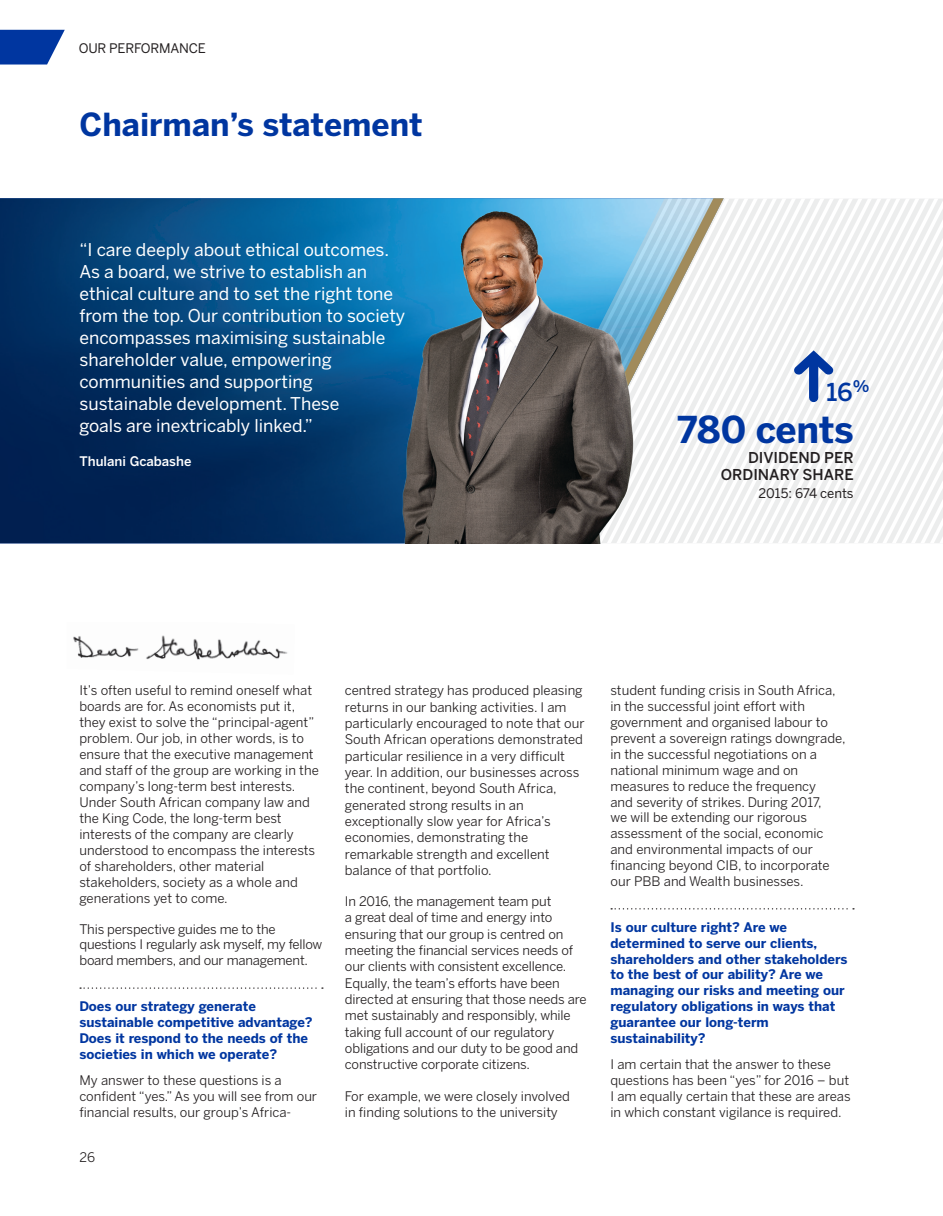
<style>
.page{position:relative;width:943px;height:1216px;background:#fff}
.page>*{position:absolute;margin:0;border:0;box-sizing:border-box;transform-origin:0 0}
.t1{font:700 36.75px "Benton Sans";letter-spacing:-.01em;color:#0036a0}
.t2{font:700 31.5px "Benton Sans";color:#0036a0}
.t3{font:500 24.5px "Benton Sans";color:#0036a0}
.t4{font:17.5px/21.9px "Benton Sans";color:#fff}
.t5{font:500 14.88px/17.5px "Benton Sans";color:#231f20;text-align:right}
.t6{font:13.12px/15.9px "Benton Sans";color:#231f20}
.t7{font:700 13.12px/15.9px "Benton Sans";color:#0036a0}
.t8{font:13.12px "Benton Sans";letter-spacing:-.015em;color:#231f20}
.t9{font:500 13.12px "Benton Sans";color:#fff}
</style>
<div class="page">
<img style="left:0;top:198px;width:359px;height:345px">
<svg style="left:723px;top:198px;width:70px;height:345px"></svg>
<img style="left:73px;top:635px;width:215px;height:25px">
<svg style="left:80px;top:987px;width:243px;height:1px"></svg>
<svg style="left:611px;top:908px;width:243px;height:1px"></svg>
<svg style="left:0;top:30px;width:65px;height:34px;background:#2351ad"></svg>
<svg style="left:664px;top:198px;width:59px;height:345px;fill:#eceded"></svg>
<img style="left:359px;top:198px;width:305px;height:345px">
<svg style="left:793px;top:199px;width:150px;height:344px"></svg>
<div style="left:809px;top:360px;width:9px;height:37px;background:#0036a0"></div>
<p class="t8" style="left:79px;top:40px;width:129px">OUR PERFORMANCE</p>
<h2 class="t2" style="left:79px;top:105px;width:345px">Chairman’s statement</h2>
<p class="t4" style="left:79px;top:239px;width:327px">“I care deeply about ethical outcomes.<br>As a board, we strive to establish an ethical culture and to set the right tone from the top. Our contribution to society encompasses maximising sustainable shareholder value, empowering communities and supporting sustainable development. These<br>goals are inextricably linked.”</p>
<p class="t9" style="left:79px;top:453px;width:113px">Thulani Gcabashe</p>
<h3 class="t3" style="left:826px;top:377px;width:45px">16<sup>%</sup></h3>
<h1 class="t1" style="left:677px;top:407px;width:177px">780 cents</h1>
<p class="t5" style="left:721px;top:448px;width:134px">DIVIDEND PER<br>ORDINARY SHARE</p>
<p class="t8" style="left:758px;top:485px;width:96px">2015: 674 cents</p>
<p class="t6" style="left:79px;top:682px;width:241px">It’s often useful to remind oneself what boards are for. As economists put it, they exist to solve the “principal-agent” problem. Our job, in other words, is to ensure that the executive management and staff of the group are working in the company’s long-term best interests.<br>Under South African company law and the King Code, the long-term best interests of the company are clearly understood to encompass the interests of shareholders, other material stakeholders, society as a whole and generations yet to come.</p>
<p class="t6" style="left:79px;top:920px;width:244px">This perspective guides me to the questions I regularly ask myself, my fellow board members, and our management.</p>
<p class="t7" style="left:79px;top:998px;width:235px">Does our strategy generate sustainable competitive advantage?<br>Does it respond to the needs of the societies in which we operate?</p>
<p class="t6" style="left:79px;top:1071px;width:239px">My answer to these questions is a confident “yes.” As you will see from our financial results, our group’s Africa-</p>
<p class="t6" style="left:79px;top:1148px;width:17px">26</p>
<p class="t6" style="left:345px;top:682px;width:241px">centred strategy has produced pleasing returns in our banking activities. I am particularly encouraged to note that our South African operations demonstrated particular resilience in a very difficult year. In addition, our businesses across the continent, beyond South Africa, generated strong results in an exceptionally slow year for Africa’s economies, demonstrating the remarkable strength and excellent balance of that portfolio.</p>
<p class="t6" style="left:345px;top:893px;width:243px">In 2016, the management team put<br>a great deal of time and energy into ensuring that our group is centred on meeting the financial services needs of our clients with consistent excellence.<br>Equally, the team’s efforts have been directed at ensuring that those needs are met sustainably and responsibly, while taking full account of our regulatory obligations and our duty to be good and constructive corporate citizens.</p>
<p class="t6" style="left:345px;top:1087px;width:226px">For example, we were closely involved in finding solutions to the university</p>
<p class="t6" style="left:610px;top:682px;width:237px">student funding crisis in South Africa, in the successful joint effort with government and organised labour to prevent a sovereign ratings downgrade, in the successful negotiations on a national minimum wage and on measures to reduce the frequency<br>and severity of strikes. During 2017,<br>we will be extending our rigorous assessment of the social, economic and environmental impacts of our financing beyond CIB, to incorporate our PBB and Wealth businesses.</p>
<p class="t7" style="left:610px;top:918px;width:238px">Is our culture right? Are we determined to serve our clients, shareholders and other stakeholders to the best of our ability? Are we managing our risks and meeting our regulatory obligations in ways that guarantee our long-term sustainability?</p>
<p class="t6" style="left:610px;top:1055px;width:242px">I am certain that the answer to these questions has been “yes” for 2016 – but I am equally certain that these are areas in which constant vigilance is required.</p>
</div>
